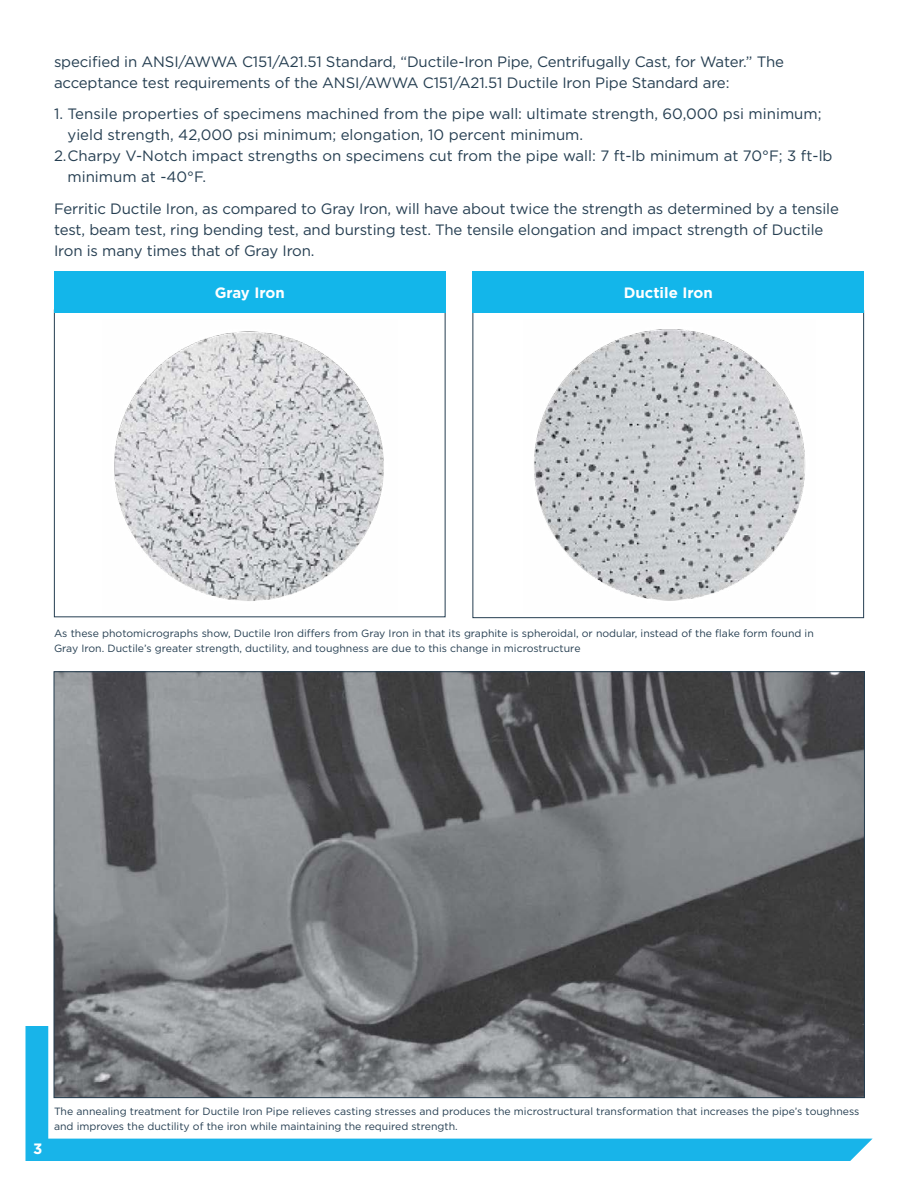
<style>
.page{position:relative;width:918px;height:1188px;background:#fff}
.page>*{position:absolute;margin:0;border:0;box-sizing:border-box;transform-origin:0 0}
.t1{font:15px/21px "Gotham";letter-spacing:-.01em;color:#253e51}
.t2{font:700 15px "Gotham";color:#fff}
.t3{font:10.5px/15px "Gotham";color:#253e51}
</style>
<div class="page">
<svg style="left:25px;top:1026px;width:848px;height:135px"></svg>
<img style="left:114px;top:331px;width:270px;height:270px">
<img style="left:534px;top:329px;width:271px;height:272px">
<div style="left:54px;top:272px;width:392px;height:41px;background:#13b6ea"></div>
<div style="left:472px;top:272px;width:392px;height:41px;background:#13b6ea"></div>
<img style="left:56px;top:673px;width:807px;height:423px">
<p class="t1" style="left:54px;top:50px;width:732px">specified in ANSI/AWWA C151/A21.51 Standard, “Ductile-Iron Pipe, Centrifugally Cast, for Water.” The acceptance test requirements of the ANSI/AWWA C151/A21.51 Ductile Iron Pipe Standard are:</p>
<p class="t1" style="left:54px;top:103px;width:769px">1. Tensile properties of specimens machined from the pipe wall: ultimate strength, 60,000 psi minimum;</p>
<p class="t1" style="left:68px;top:124px;width:517px">yield strength, 42,000 psi minimum; elongation, 10 percent minimum.</p>
<p class="t1" style="left:54px;top:145px;width:780px">2.Charpy V-Notch impact strengths on specimens cut from the pipe wall: 7 ft-lb minimum at 70°F; 3 ft-lb</p>
<p class="t1" style="left:68px;top:166px;width:140px">minimum at -40°F.</p>
<p class="t1" style="left:54px;top:197px;width:787px">Ferritic Ductile Iron, as compared to Gray Iron, will have about twice the strength as determined by a tensile test, beam test, ring bending test, and bursting test. The tensile elongation and impact strength of Ductile<br>Iron is many times that of Gray Iron.</p>
<p class="t2" style="left:215px;top:284px;width:72px">Gray Iron</p>
<p class="t2" style="left:624px;top:284px;width:91px">Ductile Iron</p>
<p class="t3" style="left:54px;top:626px;width:761px">As these photomicrographs show, Ductile Iron differs from Gray Iron in that its graphite is spheroidal, or nodular, instead of the flake form found in<br>Gray Iron. Ductile’s greater strength, ductility, and toughness are due to this change in microstructure</p>
<p class="t2" style="left:33px;top:1140px;width:11px">3</p>
<p class="t3" style="left:54px;top:1104px;width:807px">The annealing treatment for Ductile Iron Pipe relieves casting stresses and produces the microstructural transformation that increases the pipe’s toughness and improves the ductility of the iron while maintaining the required strength.</p>
</div>
